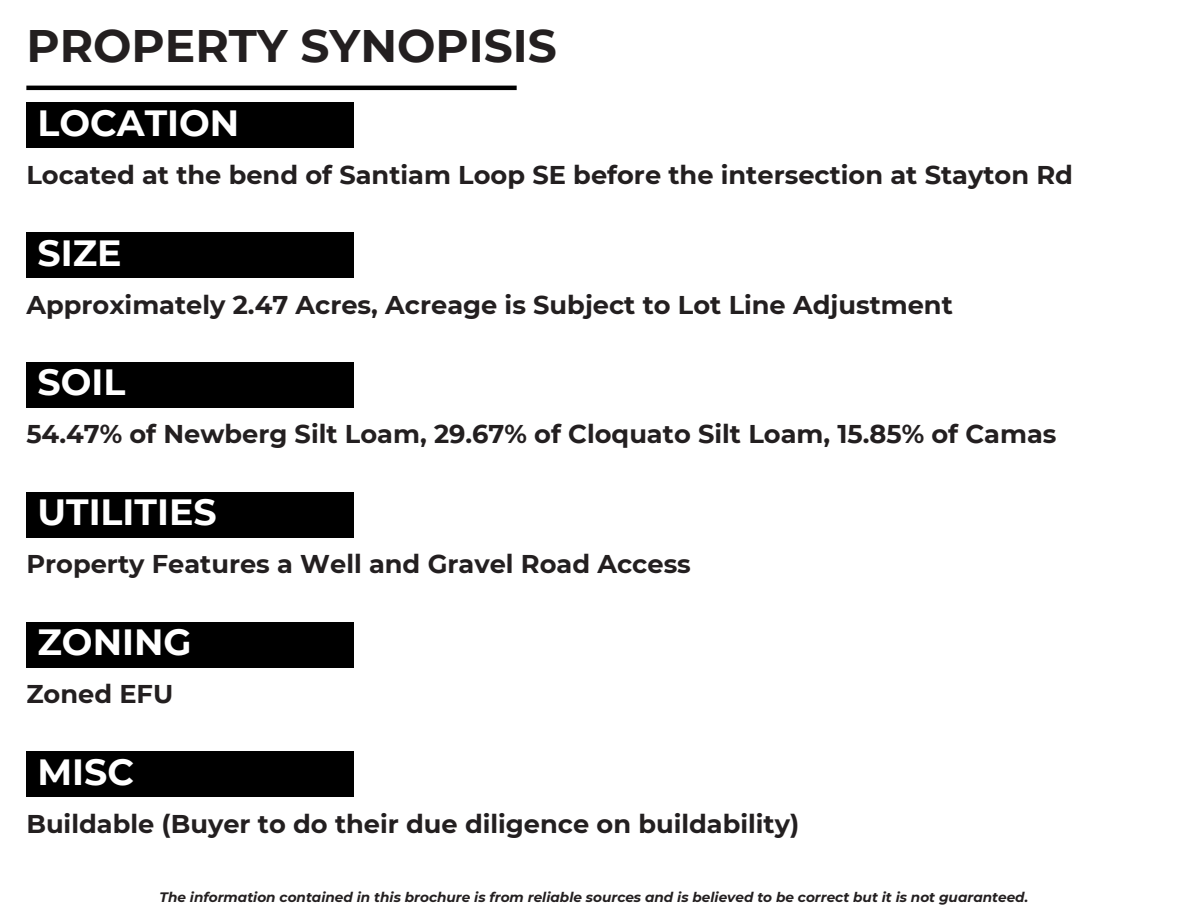
<style>
.page{position:relative;width:1188px;height:918px;background:#fff}
.page>*{position:absolute;margin:0;border:0;box-sizing:border-box;transform-origin:0 0}
.t1{font:700 45.45px "Montserrat";color:#231f20}
.t2{font:700 36.45px "Montserrat";color:#fff}
.t3{font:700 25.65px "Montserrat";color:#231f20}
.t4{font:italic 700 13.65px "Montserrat";color:#231f20}
</style>
<div class="page">
<hr style="left:26px;top:86px;width:491px;height:4px;background:#000">
<div style="left:26px;top:102px;width:328px;height:46px;background:#000"></div>
<div style="left:26px;top:232px;width:328px;height:46px;background:#000"></div>
<div style="left:26px;top:362px;width:328px;height:46px;background:#000"></div>
<div style="left:26px;top:492px;width:328px;height:45px;background:#000"></div>
<div style="left:26px;top:622px;width:328px;height:45px;background:#000"></div>
<div style="left:26px;top:752px;width:328px;height:45px;background:#000"></div>
<p class="t1" style="left:26px;top:18px;width:532px">PROPERTY SYNOPISIS</p>
<p class="t2" style="left:38px;top:100px;width:203px">LOCATION</p>
<p class="t3" style="left:26px;top:159px;width:1048px">Located at the bend of Santiam Loop SE before the intersection at Stayton Rd</p>
<p class="t2" style="left:38px;top:230px;width:86px">SIZE</p>
<p class="t3" style="left:26px;top:289px;width:928px">Approximately 2.47 Acres, Acreage is Subject to Lot Line Adjustment</p>
<h2 class="t2" style="left:38px;top:360px;width:89px">SOIL</h2>
<p class="t3" style="left:26px;top:419px;width:1032px">54.47% of Newberg Silt Loam, 29.67% of Cloquato Silt Loam, 15.85% of Camas</p>
<h2 class="t2" style="left:38px;top:490px;width:181px">UTILITIES</h2>
<p class="t3" style="left:26px;top:548px;width:666px">Property Features a Well and Gravel Road Access</p>
<h2 class="t2" style="left:38px;top:620px;width:156px">ZONING</h2>
<p class="t3" style="left:26px;top:678px;width:148px">Zoned EFU</p>
<h2 class="t2" style="left:38px;top:750px;width:98px">MISC</h2>
<p class="t3" style="left:26px;top:808px;width:774px">Buildable (Buyer to do their due diligence on buildability)</p>
<p class="t4" style="left:160px;top:889px;width:870px">The information contained in this brochure is from reliable sources and is believed to be correct but it is not guaranteed.</p>
</div>
